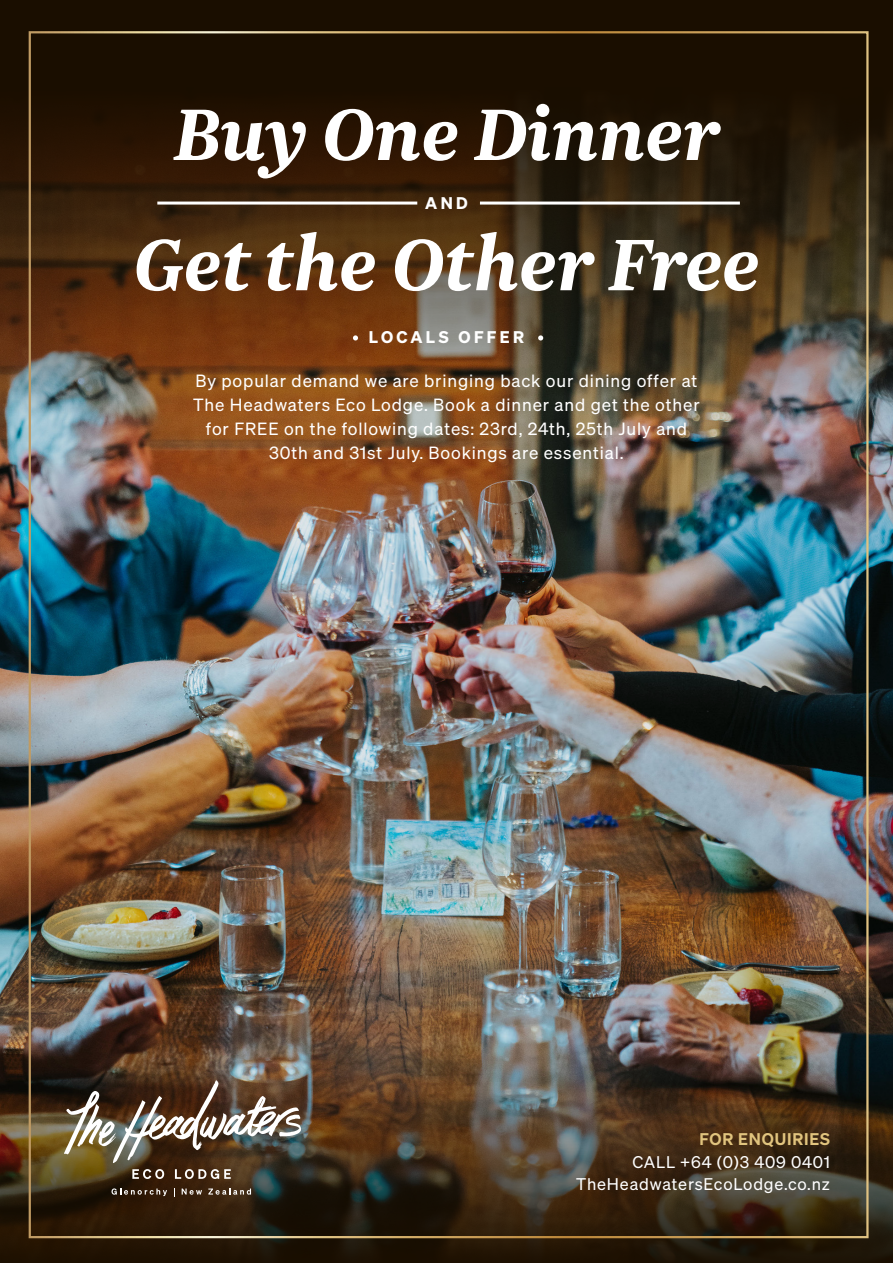
<style>
.page{position:relative;width:893px;height:1263px;background:#fff}
.page>*{position:absolute;margin:0;border:0;box-sizing:border-box;transform-origin:0 0}
.t1{font:italic 700 85.5px "Newzald";letter-spacing:-.01em;color:#fff}
.t2{font:17.25px/24px "Sohne Buch";letter-spacing:.05em;color:#fff;text-align:center}
.t3{font:16.5px "Sohne Buch";letter-spacing:.05em;color:#fff}
.t4{font:16.5px "Sohne Dreiviertelfett";letter-spacing:.2em;color:#fff}
.t5{font:600 16.5px "Sohne";letter-spacing:.05em;color:#e1c47e}
</style>
<div class="page">
<img style="left:0;top:923px;width:893px;height:340px">
<img style="left:0;top:0;width:893px;height:923px">
<svg style="left:353px;top:335px;width:5px;height:5px"></svg>
<svg style="left:538px;top:335px;width:5px;height:5px"></svg>
<hr style="left:480px;top:202px;width:260px;height:3px;background:#fff">
<hr style="left:157px;top:202px;width:260px;height:3px;background:#fff">
<svg style="left:132px;top:1169px;width:32px;height:10px"></svg>
<svg style="left:175px;top:1169px;width:56px;height:10px"></svg>
<svg style="left:112px;top:1188px;width:55px;height:8px"></svg>
<svg style="left:182px;top:1188px;width:20px;height:7px"></svg>
<svg style="left:208px;top:1188px;width:43px;height:7px"></svg>
<img style="left:64px;top:1080px;width:237px;height:83px">
<p class="t1" style="left:173px;top:79px;width:549px">Buy One Dinner</p>
<p class="t4" style="left:425px;top:192px;width:44px">AND</p>
<p class="t1" style="left:133px;top:210px;width:629px">Get the Other Free</p>
<p class="t4" style="left:369px;top:327px;width:157px">LOCALS OFFER</p>
<p class="t2" style="left:196px;top:368px;width:503px">By popular demand we are bringing back our dining offer at</p>
<p class="t2" style="left:193px;top:392px;width:508px">The Headwaters Eco Lodge. Book a dinner and get the other for FREE on the following dates: 23rd, 24th, 25th July and<br>30th and 31st July. Bookings are essential.</p>
<p class="t5" style="left:700px;top:1129px;width:132px">FOR ENQUIRIES</p>
<p class="t3" style="left:633px;top:1152px;width:199px">CALL +64 (0)3 409 0401</p>
<p class="t3" style="left:576px;top:1174px;width:255px">TheHeadwatersEcoLodge.co.nz</p>
</div>
